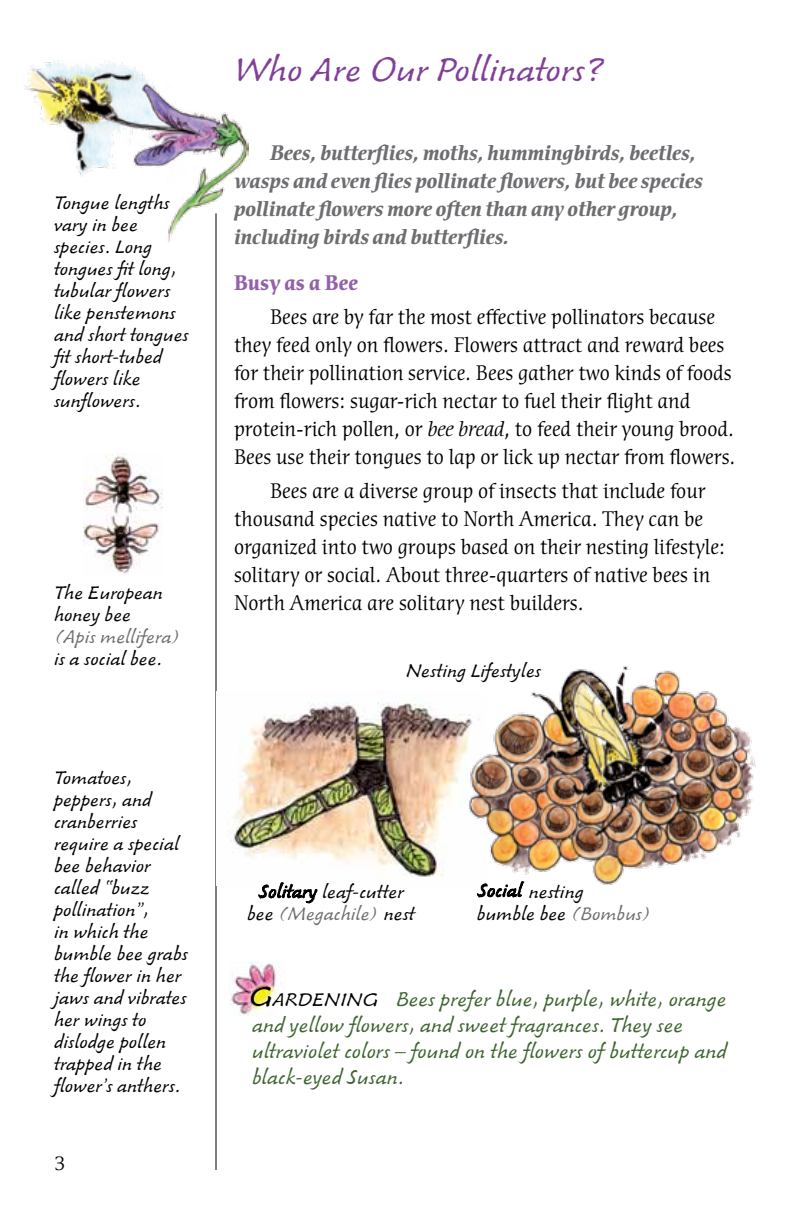
<style>
.page{position:relative;width:792px;height:1224px;background:#fff}
.page>*{position:absolute;margin:0;border:0;box-sizing:border-box;transform-origin:0 0}
.t1{font:36px "Venture LT Script";color:#813f98}
.t2{font:22px/28px "Cerigo ITC";color:#000}
.t3{font:italic 700 22px/28px "Cerigo ITC";color:#6d6e71}
.t4{font:22px/26px "Venture LT Script";color:#3e642f}
.t5{font:700 22px "Cerigo ITC";color:#9261a9}
.t6{font:20px/22px "Venture LT Script";color:#000}
.t7{font:20px "Venture LT Script";color:#6d6e71}
.t8{font:20px "Cerigo ITC";color:#000}
.s1{font-style:italic}
.s2{color:#6d6e71}
.s3{font-size:30px}
</style>
<div class="page">
<hr style="left:216px;top:213px;width:1px;height:957px;background:#000">
<img style="left:84px;top:453px;width:79px;height:121px">
<img style="left:216px;top:692px;width:233px;height:194px">
<img style="left:449px;top:666px;width:307px;height:219px">
<svg style="left:258px;top:879px;width:60px;height:25px"></svg>
<svg style="left:477px;top:881px;width:48px;height:17px"></svg>
<img style="left:230px;top:962px;width:46px;height:54px">
<img style="left:24px;top:60px;width:224px;height:183px">
<p class="t6" style="left:54px;top:191px;width:136px">Tongue lengths vary in bee species. Long tongues fit long, tubular flowers like penstemons and short tongues fit short-tubed flowers like sunflowers.</p>
<p class="t6" style="left:54px;top:582px;width:111px">The European honey bee</p>
<p class="t7" style="left:54px;top:625px;width:129px">(Apis mellifera)</p>
<p class="t6" style="left:54px;top:648px;width:110px">is a social bee.</p>
<p class="t6" style="left:54px;top:766px;width:135px">Tomatoes, peppers, and cranberries require a special bee behavior called “buzz pollination”,<br>in which the bumble bee grabs the flower in her jaws and vibrates her wings to dislodge pollen trapped in the flower’s anthers.</p>
<p class="t8" style="left:54px;top:1153px;width:13px">3</p>
<h1 class="t1" style="left:234px;top:49px;width:371px">Who Are Our Pollinators?</h1>
<p class="t3" style="left:234px;top:139px;width:470px;text-indent:36px">Bees, butterflies, moths, hummingbirds, beetles, wasps and even flies pollinate flowers, but bee species pollinate flowers more often than any other group, including birds and butterflies.</p>
<p class="t5" style="left:234px;top:271px;width:126px">Busy as a Bee</p>
<p class="t2" style="left:234px;top:303px;width:503px;text-indent:36px">Bees are by far the most effective pollinators because they feed only on flowers. Flowers attract and reward bees for their pollination service. Bees gather two kinds of foods from flowers: sugar-rich nectar to fuel their flight and protein-rich pollen, or <span class="s1">bee bread</span>, to feed their young brood.<br>Bees use their tongues to lap or lick up nectar from flowers.</p>
<p class="t2" style="left:234px;top:477px;width:492px;text-indent:36px">Bees are a diverse group of insects that include four thousand species native to North America. They can be organized into two groups based on their nesting lifestyle: solitary or social. About three-quarters of native bees in North America are solitary nest builders.</p>
<p class="t6" style="left:406px;top:660px;width:137px">Nesting Lifestyles</p>
<p class="t6" style="left:247px;top:881px;width:169px;text-indent:75px">leaf-cutter bee <span class="s2">(Megachile)</span> nest</p>
<p class="t6" style="left:477px;top:881px;width:176px;text-indent:52px">nesting<br>bumble bee <span class="s2">(Bombus)</span></p>
<p class="t6" style="left:249px;top:989px;width:130px"><span class="s3">G</span>ARDENING</p>
<p class="t4" style="left:252px;top:986px;width:476px;text-indent:144px">Bees prefer blue, purple, white, orange and yellow flowers, and sweet fragrances. They see ultraviolet colors – found on the flowers of buttercup and black-eyed Susan.</p>
</div>
